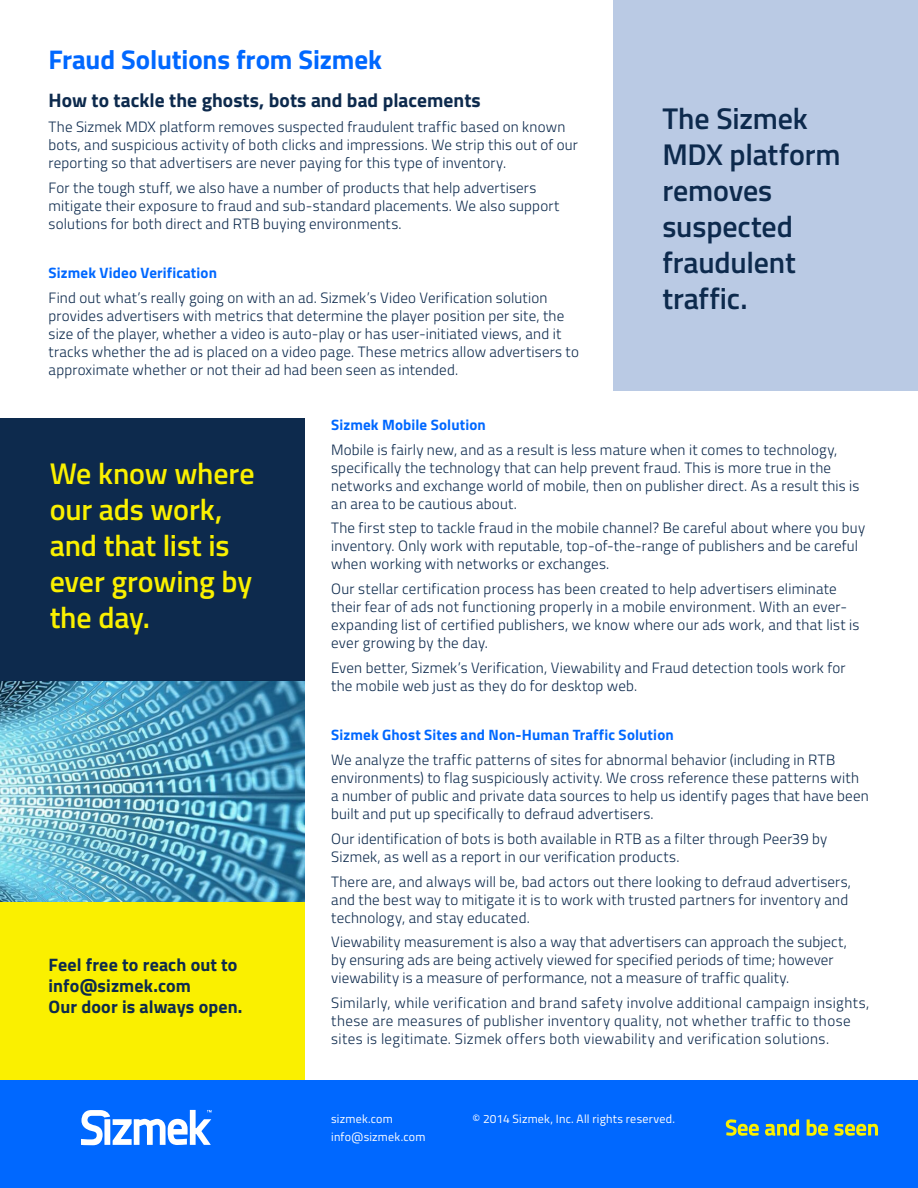
<style>
.page{position:relative;width:918px;height:1188px;background:#fff}
.page>*{position:absolute;margin:0;border:0;box-sizing:border-box;transform-origin:0 0}
.call_out_title{font:600 30px/36px "Titillium";letter-spacing:-.005em;color:#faf000}
.call_out_title-2{font:600 30px/36px "Titillium";letter-spacing:-.005em;color:#0d2a4d}
.subhead{font:700 27px "Titillium";letter-spacing:-.005em;color:#0068ff}
.text{font:700 19.5px "Titillium";color:#0d2a4d}
.call_out_text_-_whit{font:700 18px/21px "Titillium";letter-spacing:.005em;color:#0d2a4d}
.text-2{font:300 15px/18px "Titillium";letter-spacing:.015em;color:#0d2a4d}
.text-3{font:700 15px "Titillium";letter-spacing:.01em;color:#0068ff}
.identity_footnote{font:12px "Titillium";letter-spacing:.02em;color:#fff}
</style>
<div class="page">
<div style="left:0;top:1080px;width:918px;height:108px;background:#0068ff"></div>
<svg style="left:81px;top:1110px;width:131px;height:35px"></svg>
<svg style="left:726px;top:1119px;width:33px;height:17px"></svg>
<svg style="left:765px;top:1119px;width:34px;height:17px"></svg>
<svg style="left:807px;top:1119px;width:21px;height:17px"></svg>
<svg style="left:834px;top:1124px;width:44px;height:12px"></svg>
<div style="left:0;top:764px;width:304px;height:316px;background:#faf000"></div>
<div style="left:614px;top:0;width:304px;height:391px;background:#bacae4"></div>
<div style="left:0;top:418px;width:304px;height:422px;background:#0d2a4d"></div>
<img style="left:0;top:681px;width:304px;height:220px">
<p class="subhead" style="left:49px;top:39px;width:335px">Fraud Solutions from Sizmek</p>
<p class="text" style="left:49px;top:85px;width:434px">How to tackle the ghosts, bots and bad placements</p>
<p class="text-2" style="left:49px;top:117px;width:531px">The Sizmek MDX platform removes suspected fraudulent traffic based on known bots, and suspicious activity of both clicks and impressions. We strip this out of our reporting so that advertisers are never paying for this type of inventory.</p>
<p class="text-2" style="left:49px;top:178px;width:512px">For the tough stuff, we also have a number of products that help advertisers mitigate their exposure to fraud and sub-standard placements. We also support solutions for both direct and RTB buying environments.</p>
<p class="text-3" style="left:49px;top:261px;width:170px">Sizmek Video Verification</p>
<p class="text-2" style="left:49px;top:288px;width:532px">Find out what’s really going on with an ad. Sizmek’s Video Verification solution provides advertisers with metrics that determine the player position per site, the size of the player, whether a video is auto-play or has user-initiated views, and it tracks whether the ad is placed on a video page. These metrics allow advertisers to approximate whether or not their ad had been seen as intended.</p>
<p class="call_out_title-2" style="left:662px;top:99px;width:180px">The Sizmek<br>MDX platform removes suspected fraudulent traffic.</p>
<p class="call_out_title" style="left:50px;top:454px;width:206px">We know where our ads work, and that list is ever growing by the day.</p>
<p class="call_out_text_-_whit" style="left:49px;top:953px;width:195px">Feel free to reach out to info@sizmek.com<br>Our door is always open.</p>
<p class="text-3" style="left:331px;top:413px;width:156px">Sizmek Mobile Solution</p>
<p class="text-2" style="left:331px;top:440px;width:530px">Mobile is fairly new, and as a result is less mature when it comes to technology, specifically the technology that can help prevent fraud. This is more true in the networks and exchange world of mobile, then on publisher direct. As a result this is an area to be cautious about.</p>
<p class="text-2" style="left:331px;top:518px;width:535px">The first step to tackle fraud in the mobile channel? Be careful about where you buy inventory. Only work with reputable, top-of-the-range of publishers and be careful when working with networks or exchanges.</p>
<p class="text-2" style="left:331px;top:579px;width:530px">Our stellar certification process has been created to help advertisers eliminate their fear of ads not functioning properly in a mobile environment. With an ever&shy;expanding list of certified publishers, we know where our ads work, and that list is ever growing by the day.</p>
<p class="text-2" style="left:331px;top:658px;width:516px">Even better, Sizmek’s Verification, Viewability and Fraud detection tools work for the mobile web just as they do for desktop web.</p>
<p class="text-3" style="left:331px;top:724px;width:344px">Sizmek Ghost Sites and Non-Human Traffic Solution</p>
<p class="text-2" style="left:331px;top:750px;width:539px">We analyze the traffic patterns of sites for abnormal behavior (including in RTB environments) to flag suspiciously activity. We cross reference these patterns with a number of public and private data sources to help us identify pages that have been built and put up specifically to defraud advertisers.</p>
<p class="text-2" style="left:331px;top:829px;width:498px">Our identification of bots is both available in RTB as a filter through Peer39 by<br>Sizmek, as well as a report in our verification products.</p>
<p class="text-2" style="left:331px;top:872px;width:521px">There are, and always will be, bad actors out there looking to defraud advertisers, and the best way to mitigate it is to work with trusted partners for inventory and technology, and stay educated.</p>
<p class="text-2" style="left:331px;top:932px;width:517px">Viewability measurement is also a way that advertisers can approach the subject, by ensuring ads are being actively viewed for specified periods of time; however viewability is a measure of performance, not a measure of traffic quality.</p>
<p class="text-2" style="left:331px;top:993px;width:540px">Similarly, while verification and brand safety involve additional campaign insights, these are measures of publisher inventory quality, not whether traffic to those sites is legitimate. Sizmek offers both viewability and verification solutions.</p>
<p class="identity_footnote" style="left:331px;top:1110px;width:63px">sizmek.com</p>
<p class="identity_footnote" style="left:331px;top:1128px;width:96px">info@sizmek.com</p>
<p class="identity_footnote" style="left:472px;top:1110px;width:204px">© 2014 Sizmek, Inc. All rights reserved.</p>
</div>
